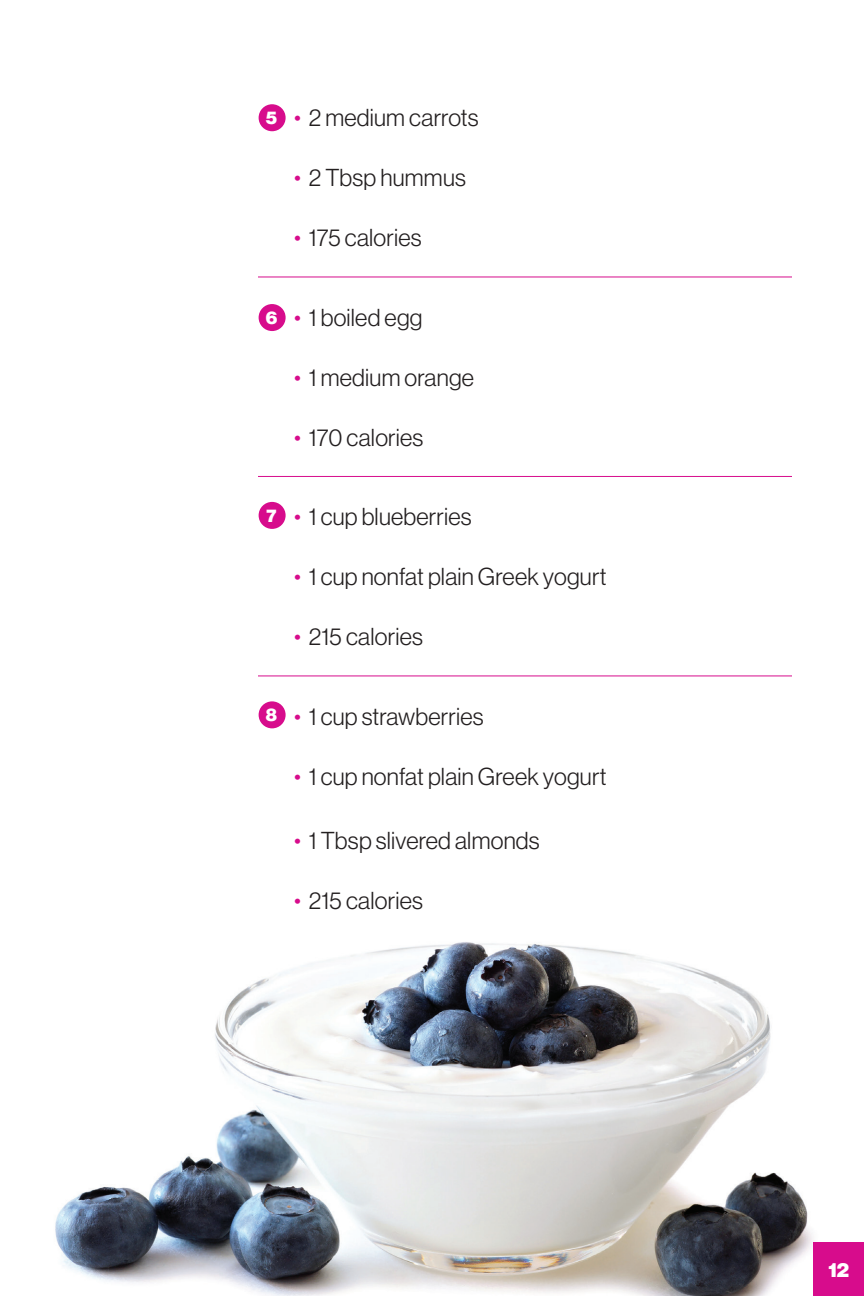
<style>
.page{position:relative;width:864px;height:1296px;background:#fff}
.page>*{position:absolute;margin:0;border:0;box-sizing:border-box;transform-origin:0 0}
.t1{font:24px "N Haas Grotesk DS Std 45 Lt";letter-spacing:.01em;color:#231f20}
.t2{font:20px "N Haas Grotesk DS Std 95 Blk";color:#fff}
.t3{font:18px "N Haas Grotesk DS Std 95 Blk";color:#fff}
.s1{color:#d70c8c}
</style>
<div class="page">
<hr style="left:258px;top:476px;width:534px;height:1px;background:#d70c8c">
<hr style="left:258px;top:675px;width:534px;height:1px;background:#d70c8c">
<hr style="left:258px;top:276px;width:534px;height:1px;background:#d70c8c">
<img style="left:55px;top:942px;width:759px;height:354px">
<div style="left:259px;top:104px;width:27px;height:27px;background:#d70c8c;border-radius:50%"></div>
<div style="left:259px;top:304px;width:27px;height:27px;background:#d70c8c;border-radius:50%"></div>
<div style="left:259px;top:502px;width:27px;height:27px;background:#d70c8c;border-radius:50%"></div>
<div style="left:259px;top:701px;width:27px;height:27px;background:#d70c8c;border-radius:50%"></div>
<div style="left:814px;top:1242px;width:50px;height:54px;background:#d70c8c"></div>
<p class="t3" style="left:266px;top:107px;width:13px">5</p>
<p class="t1" style="left:294px;top:105px;width:186px"><span class="s1">•</span> 2 medium carrots</p>
<p class="t1" style="left:294px;top:165px;width:173px"><span class="s1">•</span> 2 Tbsp hummus</p>
<p class="t1" style="left:294px;top:225px;width:129px"><span class="s1">•</span> 175 calories</p>
<p class="t3" style="left:266px;top:307px;width:13px">6</p>
<p class="t1" style="left:294px;top:304px;width:130px"><span class="s1">•</span> 1 boiled egg</p>
<p class="t1" style="left:294px;top:364px;width:182px"><span class="s1">•</span> 1 medium orange</p>
<p class="t1" style="left:294px;top:424px;width:131px"><span class="s1">•</span> 170 calories</p>
<p class="t3" style="left:266px;top:505px;width:12px">7</p>
<p class="t1" style="left:294px;top:504px;width:179px"><span class="s1">•</span> 1 cup blueberries</p>
<p class="t1" style="left:294px;top:564px;width:314px"><span class="s1">•</span> 1 cup nonfat plain Greek yogurt</p>
<p class="t1" style="left:294px;top:624px;width:130px"><span class="s1">•</span> 215 calories</p>
<p class="t3" style="left:266px;top:704px;width:13px">8</p>
<p class="t1" style="left:294px;top:703px;width:191px"><span class="s1">•</span> 1 cup strawberries</p>
<p class="t1" style="left:294px;top:763px;width:314px"><span class="s1">•</span> 1 cup nonfat plain Greek yogurt</p>
<p class="t1" style="left:294px;top:827px;width:247px"><span class="s1">•</span> 1 Tbsp slivered almonds</p>
<p class="t1" style="left:294px;top:887px;width:130px"><span class="s1">•</span> 215 calories</p>
<p class="t2" style="left:828px;top:1258px;width:22px">12</p>
</div>
